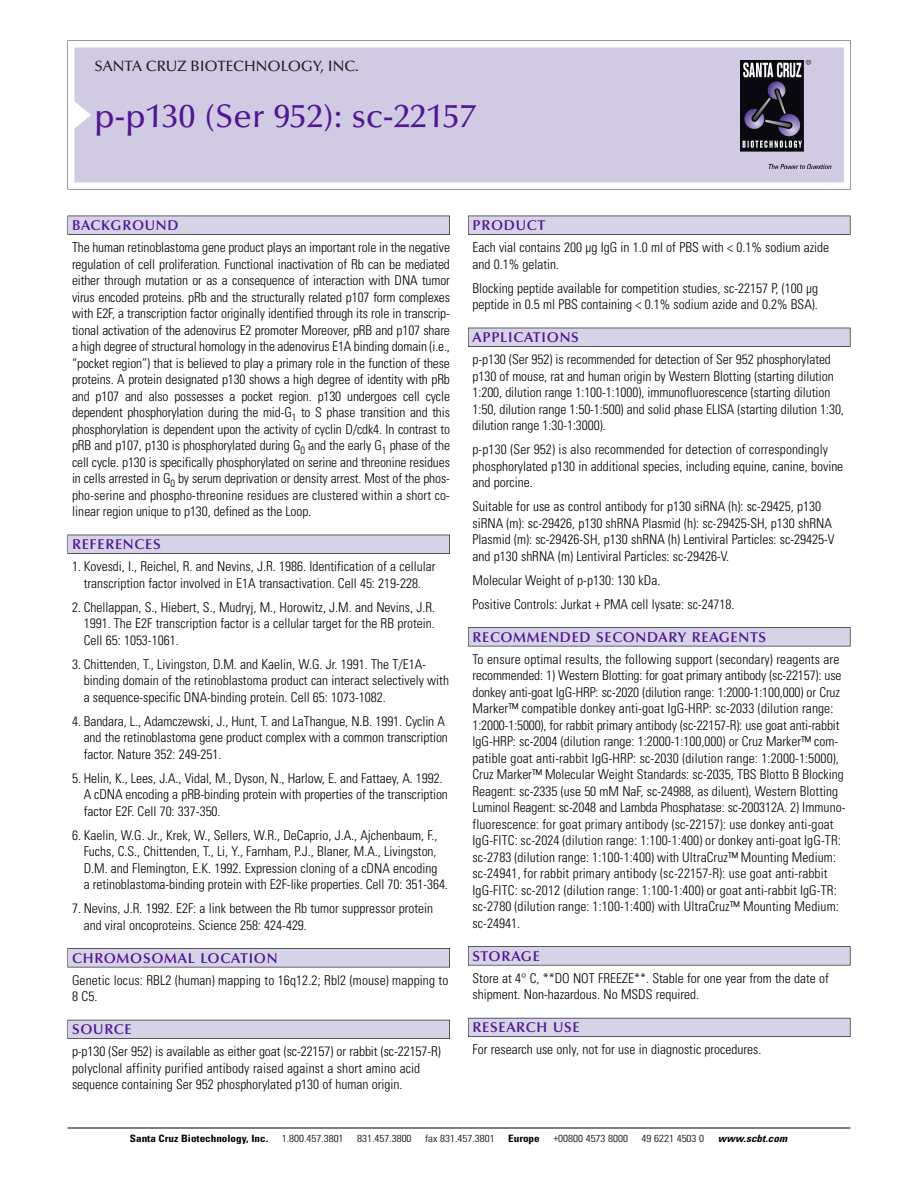
<style>
.page{position:relative;width:918px;height:1188px;background:#fff}
.page>*{position:absolute;margin:0;border:0;box-sizing:border-box;transform-origin:0 0}
.t1{font:500 33px "Optima";color:#511695}
.t2{font:500 15px "Optima";color:#231f20}
.t3{font:600 14.25px "Optima";letter-spacing:.05em;color:#511695}
.t4{font:300 condensed 13.5px/16.5px "Univers";color:#000}
.t5{font:300 condensed 10.2px "Univers";color:#000;scale:1.1 1}
.t6{font:700 condensed 10.2px "Univers";color:#000;scale:1.1 1}
.t7{font:italic 700 condensed 10.2px "Univers";letter-spacing:.005em;color:#000;scale:1.1 1}
</style>
<div class="page">
<svg style="left:68px;top:40px;width:783px;height:149px"></svg>
<div style="left:74px;top:47px;width:770px;height:135px;background:#d1cae3"></div>
<img style="left:741px;top:60px;width:90px;height:108px">
<div style="left:68px;top:216px;width:382px;height:19px;background:#525155"></div>
<div style="left:68px;top:216px;width:381px;height:18px;background:#d7d3e7"></div>
<div style="left:68px;top:535px;width:382px;height:19px;background:#515055"></div>
<div style="left:68px;top:535px;width:381px;height:18px;background:#d7d3e7"></div>
<div style="left:68px;top:948px;width:382px;height:19px;background:#545357"></div>
<div style="left:68px;top:949px;width:381px;height:18px;background:#d7d3e7"></div>
<div style="left:68px;top:1020px;width:382px;height:19px;background:#54535a"></div>
<div style="left:68px;top:1020px;width:381px;height:18px;background:#d7d3e7"></div>
<div style="left:468px;top:216px;width:382px;height:19px;background:#525155"></div>
<div style="left:468px;top:216px;width:382px;height:18px;background:#d7d3e7"></div>
<div style="left:468px;top:328px;width:382px;height:19px;background:#515055"></div>
<div style="left:468px;top:328px;width:382px;height:18px;background:#d7d3e7"></div>
<div style="left:468px;top:627px;width:382px;height:19px;background:#545357"></div>
<div style="left:468px;top:628px;width:382px;height:18px;background:#d7d3e7"></div>
<div style="left:468px;top:946px;width:382px;height:19px;background:#575759"></div>
<div style="left:468px;top:947px;width:382px;height:18px;background:#d7d3e7"></div>
<div style="left:468px;top:1018px;width:382px;height:19px;background:#5b5a62"></div>
<div style="left:468px;top:1018px;width:382px;height:18px;background:#d7d3e7"></div>
<hr style="left:68px;top:1128px;width:782px;height:1px;background:#000">
<p class="t2" style="left:94px;top:61px;width:266px">SANTA CRUZ BIOTECHNOLOGY, INC.</p>
<h1 class="t1" style="left:94px;top:103px;width:383px">p-p130 (Ser 952): sc-22157</h1>
<p class="t3" style="left:72px;top:219px;width:108px">BACKGROUND</p>
<p class="t4" style="left:72px;top:240px;width:379px;text-align:justify">The human retinoblastoma gene product plays an important role in the negative regulation of cell proliferation. Functional inactivation of Rb can be mediated either through mutation or as a consequence of interaction with DNA tumor virus encoded proteins. pRb and the structurally related p107 form complexes with E2F, a transcription factor originally identified through its role in transcrip&shy;tional activation of the adenovirus E2 promoter Moreover, pRB and p107 share a high degree of structural homology in the adenovirus E1A binding domain (i.e., “pocket region”) that is believed to play a primary role in the function of these proteins. A protein designated p130 shows a high degree of identity with pRb and p107 and also possesses a pocket region. p130 undergoes cell cycle dependent phosphorylation during the mid-G<sub>1</sub> to S phase transition and this phosphorylation is dependent upon the activity of cyclin D/cdk4. In contrast to pRB and p107, p130 is phosphorylated during G<sub>0</sub> and the early G<sub>1</sub> phase of the cell cycle. p130 is specifically phosphorylated on serine and threonine residues in cells arrested in G<sub>0</sub> by serum deprivation or density arrest. Most of the phos&shy;pho-serine and phospho-threonine residues are clustered within a short co&shy;linear region unique to p130, defined as the Loop.</p>
<p class="t3" style="left:72px;top:539px;width:90px">REFERENCES</p>
<p class="t4" style="left:72px;top:559px;width:365px;text-align:center">1. Kovesdi, I., Reichel, R. and Nevins, J.R. 1986. Identification of a cellular transcription factor involved in E1A transactivation. Cell 45: 219-228.</p>
<p class="t4" style="left:84px;top:600px;width:353px;text-align:justify;text-indent:-12px">2. Chellappan, S., Hiebert, S., Mudryj, M., Horowitz, J.M. and Nevins, J.R.<br>1991. The E2F transcription factor is a cellular target for the RB protein.<br>Cell 65: 1053-1061.</p>
<p class="t4" style="left:84px;top:657px;width:367px;text-indent:-12px">3. Chittenden, T., Livingston, D.M. and Kaelin, W.G. Jr. 1991. The T/E1A&shy;binding domain of the retinoblastoma product can interact selectively with a sequence-specific DNA-binding protein. Cell 65: 1073-1082.</p>
<p class="t4" style="left:84px;top:714px;width:366px;text-indent:-12px">4. Bandara, L., Adamczewski, J., Hunt, T. and LaThangue, N.B. 1991. Cyclin A and the retinoblastoma gene product complex with a common transcription factor. Nature 352: 249-251.</p>
<p class="t4" style="left:84px;top:771px;width:366px;text-indent:-12px">5. Helin, K., Lees, J.A., Vidal, M., Dyson, N., Harlow, E. and Fattaey, A. 1992.<br>A cDNA encoding a pRB-binding protein with properties of the transcription factor E2F. Cell 70: 337-350.</p>
<p class="t4" style="left:84px;top:828px;width:366px;text-indent:-12px">6. Kaelin, W.G. Jr., Krek, W., Sellers, W.R., DeCaprio, J.A., Ajchenbaum, F., Fuchs, C.S., Chittenden, T., Li, Y., Farnham, P.J., Blaner, M.A., Livingston, D.M. and Flemington, E.K. 1992. Expression cloning of a cDNA encoding<br>a retinoblastoma-binding protein with E2F-like properties. Cell 70: 351-364.</p>
<p class="t4" style="left:84px;top:901px;width:351px;text-indent:-12px">7. Nevins, J.R. 1992. E2F: a link between the Rb tumor suppressor protein and viral oncoproteins. Science 258: 424-429.</p>
<p class="t3" style="left:72px;top:952px;width:207px">CHROMOSOMAL LOCATION</p>
<p class="t4" style="left:72px;top:973px;width:378px">Genetic locus: RBL2 (human) mapping to 16q12.2; Rbl2 (mouse) mapping to<br>8 C5.</p>
<p class="t3" style="left:72px;top:1024px;width:61px">SOURCE</p>
<p class="t4" style="left:72px;top:1044px;width:370px">p-p130 (Ser 952) is available as either goat (sc-22157) or rabbit (sc-22157-R) polyclonal affinity purified antibody raised against a short amino acid sequence containing Ser 952 phosphorylated p130 of human origin.</p>
<p class="t3" style="left:473px;top:219px;width:74px">PRODUCT</p>
<p class="t4" style="left:473px;top:240px;width:358px">Each vial contains 200 µg IgG in 1.0 ml of PBS with &lt; 0.1% sodium azide and 0.1% gelatin.</p>
<p class="t4" style="left:473px;top:281px;width:347px">Blocking peptide available for competition studies, sc-22157 P, (100 µg peptide in 0.5 ml PBS containing &lt; 0.1% sodium azide and 0.2% BSA).</p>
<p class="t3" style="left:473px;top:332px;width:108px">APPLICATIONS</p>
<p class="t4" style="left:473px;top:352px;width:373px">p-p130 (Ser 952) is recommended for detection of Ser 952 phosphorylated p130 of mouse, rat and human origin by Western Blotting (starting dilution 1:200, dilution range 1:100-1:1000), immunofluorescence (starting dilution 1:50, dilution range 1:50-1:500) and solid phase ELISA (starting dilution 1:30, dilution range 1:30-1:3000).</p>
<p class="t4" style="left:473px;top:442px;width:372px">p-p130 (Ser 952) is also recommended for detection of correspondingly phosphorylated p130 in additional species, including equine, canine, bovine and porcine.</p>
<p class="t4" style="left:473px;top:499px;width:364px">Suitable for use as control antibody for p130 siRNA (h): sc-29425, p130 siRNA (m): sc-29426, p130 shRNA Plasmid (h): sc-29425-SH, p130 shRNA Plasmid (m): sc-29426-SH, p130 shRNA (h) Lentiviral Particles: sc-29425-V and p130 shRNA (m) Lentiviral Particles: sc-29426-V.</p>
<p class="t4" style="left:473px;top:569px;width:264px;line-height:24px">Molecular Weight of p-p130: 130 kDa.<br>Positive Controls: Jurkat + PMA cell lysate: sc-24718.</p>
<p class="t3" style="left:473px;top:631px;width:295px">RECOMMENDED SECONDARY REAGENTS</p>
<p class="t4" style="left:473px;top:652px;width:375px">To ensure optimal results, the following support (secondary) reagents are recommended: 1) Western Blotting: for goat primary antibody (sc-22157): use donkey anti-goat IgG-HRP: sc-2020 (dilution range: 1:2000-1:100,000) or Cruz Marker™ compatible donkey anti-goat IgG-HRP: sc-2033 (dilution range:<br>1:2000-1:5000), for rabbit primary antibody (sc-22157-R): use goat anti-rabbit IgG-HRP: sc-2004 (dilution range: 1:2000-1:100,000) or Cruz Marker™ com&shy;patible goat anti-rabbit IgG-HRP: sc-2030 (dilution range: 1:2000-1:5000), Cruz Marker™ Molecular Weight Standards: sc-2035, TBS Blotto B Blocking Reagent: sc-2335 (use 50 mM NaF, sc-24988, as diluent), Western Blotting Luminol Reagent: sc-2048 and Lambda Phosphatase: sc-200312A. 2) Immuno&shy;fluorescence: for goat primary antibody (sc-22157): use donkey anti-goat IgG-FITC: sc-2024 (dilution range: 1:100-1:400) or donkey anti-goat IgG-TR: sc-2783 (dilution range: 1:100-1:400) with UltraCruz™ Mounting Medium: sc-24941, for rabbit primary antibody (sc-22157-R): use goat anti-rabbit IgG-FITC: sc-2012 (dilution range: 1:100-1:400) or goat anti-rabbit IgG-TR: sc-2780 (dilution range: 1:100-1:400) with UltraCruz™ Mounting Medium: sc-24941.</p>
<p class="t3" style="left:473px;top:950px;width:69px">STORAGE</p>
<p class="t4" style="left:473px;top:971px;width:358px">Store at 4° C, **DO NOT FREEZE**. Stable for one year from the date of shipment. Non-hazardous. No MSDS required.</p>
<p class="t3" style="left:473px;top:1022px;width:109px">RESEARCH USE</p>
<p class="t4" style="left:473px;top:1042px;width:290px">For research use only, not for use in diagnostic procedures.</p>
<p class="t6" style="left:130px;top:1135px;width:127px">Santa Cruz Biotechnology, Inc.</p>
<p class="t5" style="left:282px;top:1135px;width:58px">1.800.457.3801</p>
<p class="t5" style="left:357px;top:1135px;width:51px">831.457.3800</p>
<p class="t5" style="left:425px;top:1135px;width:65px">fax 831.457.3801</p>
<p class="t6" style="left:508px;top:1135px;width:30px">Europe</p>
<p class="t5" style="left:553px;top:1135px;width:69px">+00800 4573 8000</p>
<p class="t5" style="left:642px;top:1135px;width:58px">49 6221 4503 0</p>
<p class="t7" style="left:718px;top:1135px;width:64px">www.scbt.com</p>
</div>
